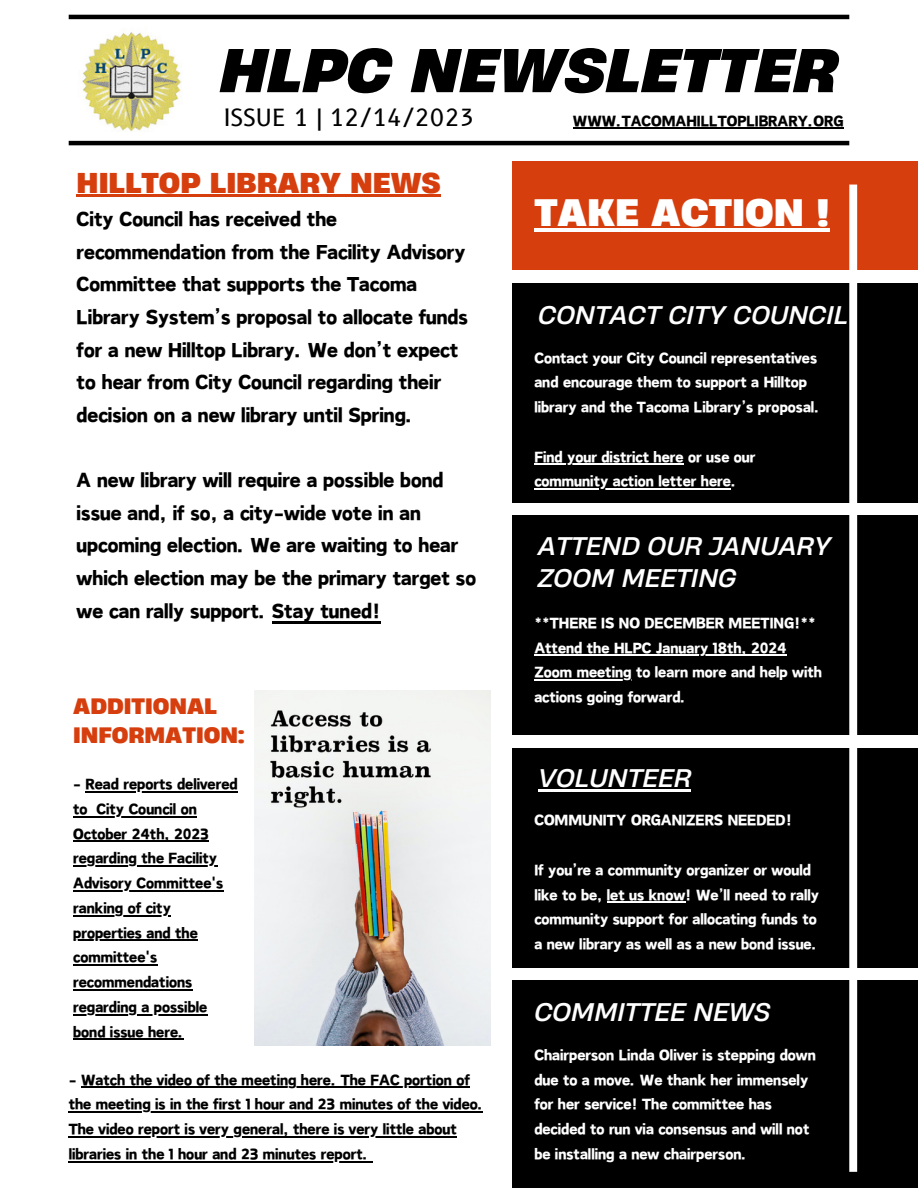
<style>
.page{position:relative;width:918px;height:1188px;background:#fff}
.page>*{position:absolute;margin:0;border:0;box-sizing:border-box;transform-origin:0 0}
.t1{font:italic 700 58.05px "Heading Now 76";color:#000}
.t2{font:700 36px "Heading Now 76";color:#fff}
.t3{font:700 27px "Heading Now 76";color:#d63e0e}
.t4{font:24px/32.7px "Canva Sweet Heart";color:#000}
.t5{font:italic 24px/32.7px "Heading Now 74";color:#fff}
.t6{font:23.1px "B612";color:#000}
.t7{font:700 21px/29.2px "Heading Now 76";color:#d63e0e}
.t8{font:18px/24.8px "Canva Sweet Heart";color:#fff}
.t9{font:18px/24.8px "Canva Sweet Heart";color:#000}
</style>
<div class="page">
<div style="left:512px;top:161px;width:406px;height:109px;background:#d63e0e"></div>
<div style="left:512px;top:283px;width:406px;height:220px;background:#000"></div>
<div style="left:512px;top:515px;width:406px;height:220px;background:#000"></div>
<div style="left:512px;top:748px;width:406px;height:220px;background:#000"></div>
<div style="left:512px;top:980px;width:406px;height:208px;background:#000"></div>
<div style="left:849px;top:185px;width:8px;height:987px;background:#fff"></div>
<hr style="left:69px;top:15px;width:780px;height:4px;background:#000">
<hr style="left:69px;top:141px;width:780px;height:4px;background:#000">
<img style="left:255px;top:691px;width:236px;height:354px">
<img style="left:82px;top:32px;width:99px;height:100px">
<hr style="left:534px;top:229px;width:295px;height:3px;background:#fff">
<hr style="left:538px;top:789px;width:153px;height:2px;background:#fff">
<hr style="left:534px;top:464px;width:150px;height:1px;background:#fff">
<hr style="left:534px;top:488px;width:197px;height:2px;background:#fff">
<hr style="left:534px;top:655px;width:253px;height:1px;background:#fff">
<hr style="left:534px;top:679px;width:98px;height:2px;background:#fff">
<hr style="left:77px;top:195px;width:364px;height:2px;background:#d63e0e">
<hr style="left:272px;top:621px;width:108px;height:2px;background:#000">
<hr style="left:607px;top:902px;width:78px;height:1px;background:#fff">
<hr style="left:86px;top:791px;width:152px;height:1px;background:#000">
<svg style="left:73px;top:816px;width:23px;height:1px"></svg>
<hr style="left:96px;top:816px;width:101px;height:1px;background:#000">
<hr style="left:73px;top:841px;width:136px;height:1px;background:#000">
<hr style="left:73px;top:865px;width:144px;height:2px;background:#000">
<hr style="left:73px;top:890px;width:150px;height:1px;background:#000">
<hr style="left:73px;top:915px;width:98px;height:1px;background:#000">
<hr style="left:73px;top:940px;width:125px;height:1px;background:#000">
<hr style="left:73px;top:964px;width:84px;height:2px;background:#000">
<hr style="left:73px;top:989px;width:119px;height:1px;background:#000">
<hr style="left:73px;top:1014px;width:134px;height:1px;background:#000">
<hr style="left:73px;top:1039px;width:110px;height:1px;background:#000">
<hr style="left:81px;top:1087px;width:389px;height:1px;background:#000">
<hr style="left:69px;top:1111px;width:414px;height:2px;background:#000">
<hr style="left:69px;top:1136px;width:388px;height:1px;background:#000">
<hr style="left:69px;top:1161px;width:299px;height:1px;background:#000">
<hr style="left:573px;top:128px;width:270px;height:1px;background:#000">
<p class="t1" style="left:220px;top:31px;width:619px">HLPC NEWSLETTER</p>
<p class="t6" style="left:224px;top:104px;width:253px">ISSUE 1 | 12/14/2023</p>
<p class="t3" style="left:77px;top:164px;width:366px">HILLTOP LIBRARY NEWS</p>
<p class="t4" style="left:77px;top:202px;width:393px">City Council has received the recommendation from the Facility Advisory Committee that supports the Tacoma Library System’s proposal to allocate funds for a new Hilltop Library. We don’t expect to hear from City Council regarding their decision on a new library until Spring.</p>
<p class="t4" style="left:77px;top:463px;width:401px">A new library will require a possible bond issue and, if so, a city-wide vote in an upcoming election. We are waiting to hear which election may be the primary target so we can rally support. Stay tuned!</p>
<p class="t7" style="left:73px;top:691px;width:173px">ADDITIONAL<br>INFORMATION:</p>
<p class="t9" style="left:73px;top:771px;width:166px">- Read reports delivered to City Council on<br>October 24th, 2023 regarding the Facility<br>Advisory Committee's ranking of city properties and the committee's recommendations regarding a possible bond issue here.</p>
<p class="t9" style="left:69px;top:1067px;width:416px">- Watch the video of the meeting here. The FAC portion of the meeting is in the first 1 hour and 23 minutes of the video.<br>The video report is very general, there is very little about libraries in the 1 hour and 23 minutes report.</p>
<p class="t9" style="left:573px;top:108px;width:272px">WWW.TACOMAHILLTOPLIBRARY.ORG</p>
<p class="t2" style="left:534px;top:189px;width:297px">TAKE ACTION !</p>
<p class="t5" style="left:538px;top:298px;width:312px">CONTACT CITY COUNCIL</p>
<p class="t8" style="left:534px;top:345px;width:287px">Contact your City Council representatives and encourage them to support a Hilltop library and the Tacoma Library’s proposal.</p>
<p class="t8" style="left:534px;top:444px;width:223px">Find your district here or use our community action letter here.</p>
<p class="t5" style="left:538px;top:529px;width:294px">ATTEND OUR JANUARY<br>ZOOM MEETING</p>
<p class="t8" style="left:534px;top:610px;width:283px">**THERE IS NO DECEMBER MEETING!**</p>
<p class="t8" style="left:534px;top:635px;width:289px">Attend the HLPC January 18th, 2024<br>Zoom meeting to learn more and help with actions going forward.</p>
<p class="t5" style="left:538px;top:761px;width:154px">VOLUNTEER</p>
<p class="t8" style="left:534px;top:808px;width:259px">COMMUNITY ORGANIZERS NEEDED!</p>
<p class="t8" style="left:534px;top:857px;width:286px">If you’re a community organizer or would like to be, let us know! We’ll need to rally community support for allocating funds to a new library as well as a new bond issue.</p>
<p class="t5" style="left:534px;top:996px;width:238px">COMMITTEE NEWS</p>
<p class="t8" style="left:534px;top:1042px;width:283px">Chairperson Linda Oliver is stepping down due to a move. We thank her immensely for her service! The committee has decided to run via consensus and will not be installing a new chairperson.</p>
</div>
